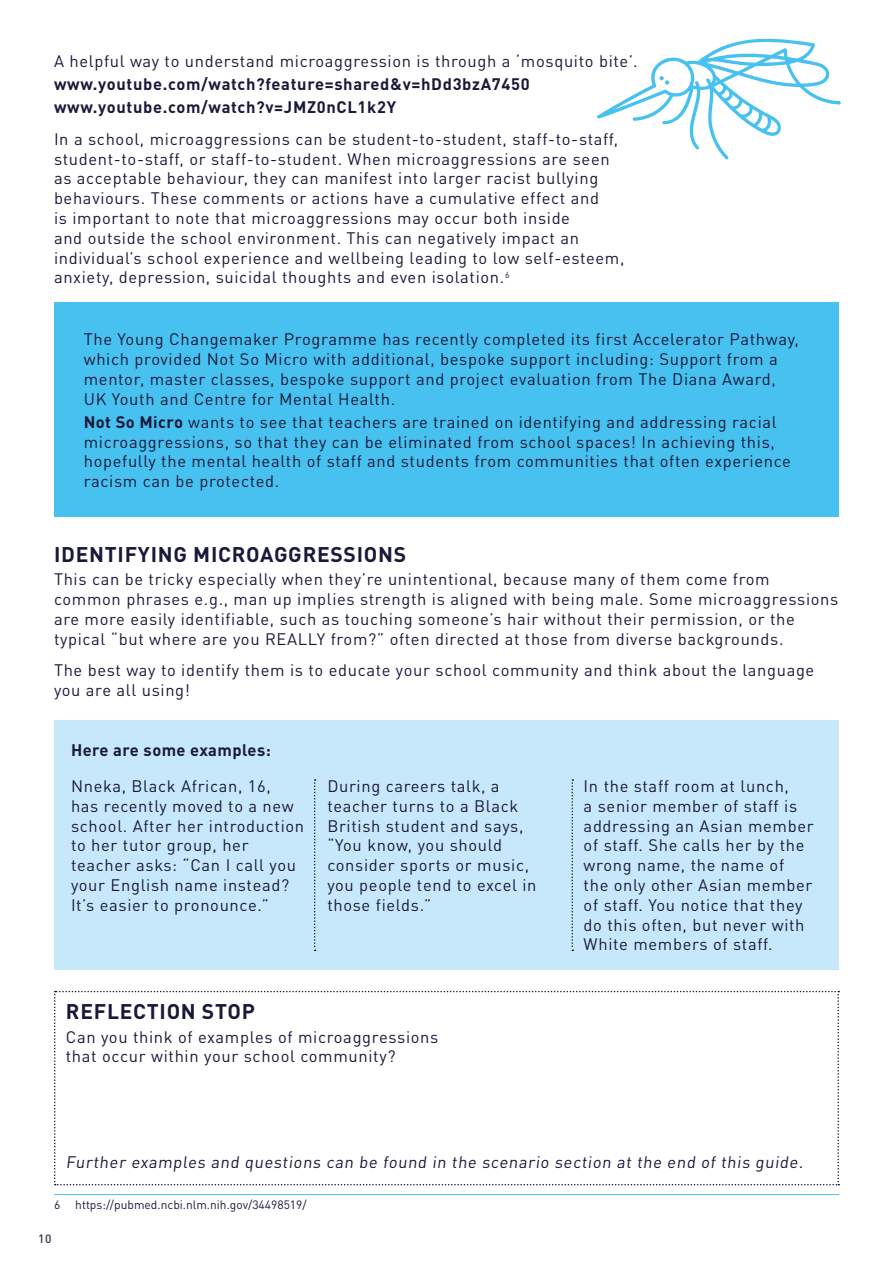
<style>
.page{position:relative;width:893px;height:1263px;background:#fff}
.page>*{position:absolute;margin:0;border:0;box-sizing:border-box;transform-origin:0 0}
.Sub_head{font:700 21px "DIN Pro";letter-spacing:.035em;color:#1a193a}
.BODY_blue{font:16.5px/19.8px "DIN Pro";letter-spacing:.04em;color:#1a193a}
.BODY_blue-2{font:700 16.5px "DIN Pro";letter-spacing:.04em;color:#1a193a}
.Footnotes{font:12px "DIN Pro";color:#1a193a}
.t1{font:500 12px "DIN Pro";color:#383153}
.s1{font-weight:700}
</style>
<div class="page">
<div style="left:54px;top:303px;width:785px;height:214px;background:#47c1ef"></div>
<hr style="left:54px;top:1194px;width:785px;height:1px;background:#47c1ef">
<svg style="left:54px;top:991px;width:785px;height:194px"></svg>
<div style="left:54px;top:720px;width:785px;height:249px;background:#c7e8fb"></div>
<svg style="left:597px;top:38px;width:244px;height:122px"></svg>
<svg style="left:314px;top:779px;width:2px;height:172px"></svg>
<svg style="left:571px;top:779px;width:2px;height:172px"></svg>
<p class="BODY_blue" style="left:54px;top:49px;width:585px">A helpful way to understand microaggression is through a ‘mosquito bite’.</p>
<p class="BODY_blue-2" style="left:54px;top:70px;width:477px">www.youtube.com/watch?feature=shared&amp;v=hDd3bzA7450</p>
<p class="BODY_blue-2" style="left:54px;top:93px;width:344px">www.youtube.com/watch?v=JMZ0nCL1k2Y</p>
<p class="BODY_blue" style="left:54px;top:127px;width:572px">In a school, microaggressions can be student-to-student, staff-to-staff, student-to-staff, or staff-to-student. When microaggressions are seen as acceptable behaviour, they can manifest into larger racist bullying behaviours. These comments or actions have a cumulative effect and<br>is important to note that microaggressions may occur both inside<br>and outside the school environment. This can negatively impact an individual’s school experience and wellbeing leading to low self-esteem, anxiety, depression, suicidal thoughts and even isolation.<sup>6</sup></p>
<p class="BODY_blue" style="left:84px;top:328px;width:717px">The Young Changemaker Programme has recently completed its first Accelerator Pathway, which provided Not So Micro with additional, bespoke support including: Support from a mentor, master classes, bespoke support and project evaluation from The Diana Award, UK Youth and Centre for Mental Health.</p>
<p class="BODY_blue" style="left:84px;top:410px;width:709px"><span class="s1">Not So Micro</span> wants to see that teachers are trained on identifying and addressing racial microaggressions, so that they can be eliminated from school spaces! In achieving this, hopefully the mental health of staff and students from communities that often experience racism can be protected.</p>
<p class="Sub_head" style="left:54px;top:537px;width:354px">IDENTIFYING MICROAGGRESSIONS</p>
<p class="BODY_blue" style="left:54px;top:568px;width:786px">This can be tricky especially when they’re unintentional, because many of them come from common phrases e.g., man up implies strength is aligned with being male. Some microaggressions are more easily identifiable, such as touching someone’s hair without their permission, or the typical “but where are you REALLY from?” often directed at those from diverse backgrounds.</p>
<p class="BODY_blue" style="left:54px;top:659px;width:762px">The best way to identify them is to educate your school community and think about the language you are all using!</p>
<p class="BODY_blue-2" style="left:71px;top:736px;width:201px">Here are some examples:</p>
<p class="BODY_blue" style="left:71px;top:774px;width:235px">Nneka, Black African, 16,<br>has recently moved to a new school. After her introduction to her tutor group, her teacher asks: “Can I call you your English name instead?<br>It’s easier to pronounce.”</p>
<p class="BODY_blue" style="left:327px;top:774px;width:211px">During careers talk, a teacher turns to a Black<br>British student and says, “You know, you should consider sports or music, you people tend to excel in those fields.”</p>
<p class="BODY_blue" style="left:584px;top:774px;width:232px">In the staff room at lunch,<br>a senior member of staff is addressing an Asian member of staff. She calls her by the wrong name, the name of<br>the only other Asian member of staff. You notice that they do this often, but never with<br>White members of staff.</p>
<p class="Sub_head" style="left:66px;top:993px;width:190px">REFLECTION STOP</p>
<p class="BODY_blue" style="left:66px;top:1025px;width:374px">Can you think of examples of microaggressions that occur within your school community?</p>
<p class="BODY_blue" style="left:66px;top:1151px;width:741px">Further examples and questions can be found in the scenario section at the end of this guide.</p>
<p class="Footnotes" style="left:54px;top:1195px;width:8px">6</p>
<p class="Footnotes" style="left:75px;top:1195px;width:233px">https://pubmed.ncbi.nlm.nih.gov/34498519/</p>
<p class="t1" style="left:38px;top:1229px;width:15px">10</p>
</div>
